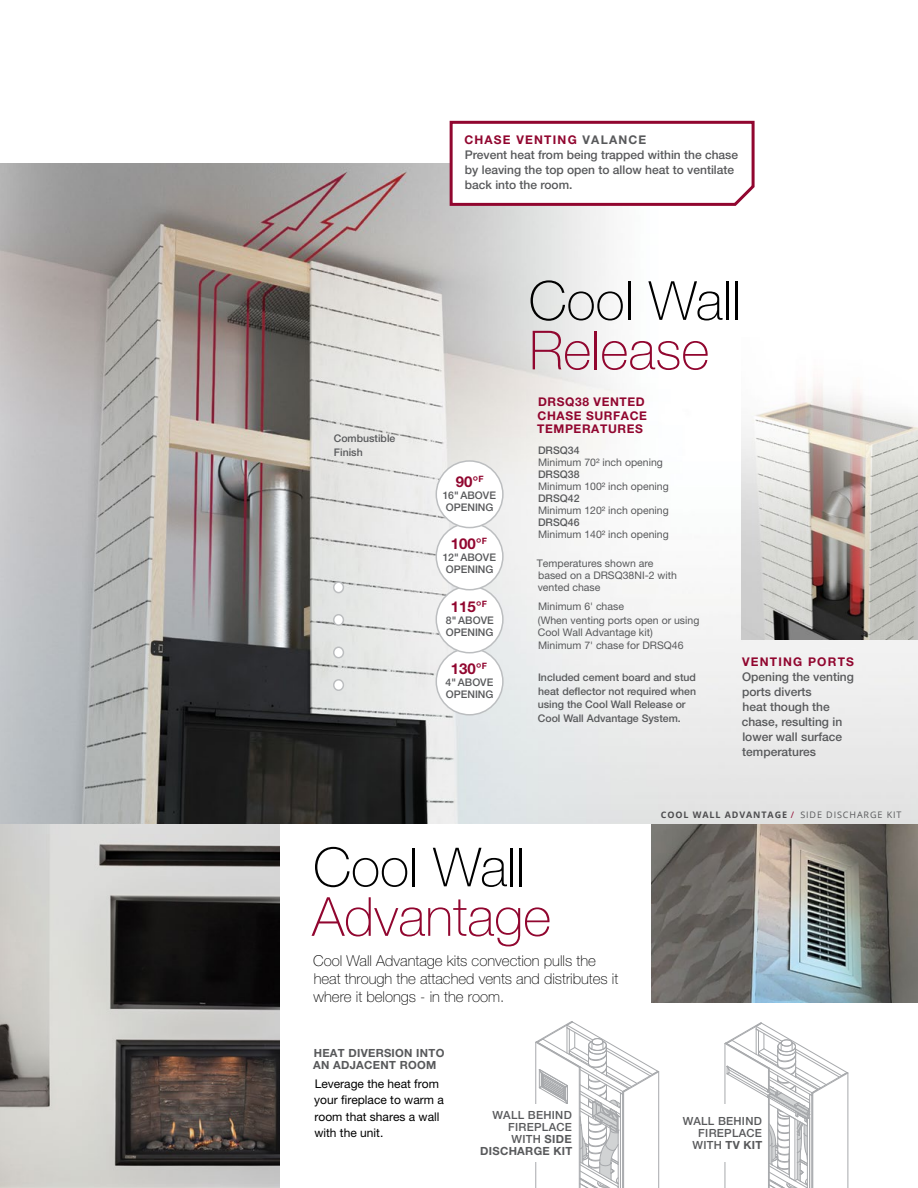
<style>
.page{position:relative;width:918px;height:1188px;background:#fff}
.page>*{position:absolute;margin:0;border:0;box-sizing:border-box;transform-origin:0 0}
.t1{font:100 54px "Helvetica Neue LT Pro";color:#000}
.t2{font:100 54px "Helvetica Neue LT Pro";color:#91062f}
.t3{font:100 15px/18px "Helvetica Neue LT Pro";color:#000}
.t4{font:700 15px "Helvetica Neue LT Pro";color:#91062f}
.t5{font:500 12px/15px "Helvetica Neue LT Pro";color:#58595b}
.t6{font:12px/16.5px "Helvetica Neue LT Pro";color:#000}
.t7{font:700 12px/13.5px "Helvetica Neue LT Pro";letter-spacing:.05em;color:#91062f}
.t8{font:700 12px "Helvetica Neue LT Pro";letter-spacing:.1em;color:#91062f}
.t9{font:500 11.25px/12px "Helvetica Neue LT Pro";letter-spacing:.025em;color:#58595b;text-align:right}
.t10{font:700 11.25px/12px "Helvetica Neue LT Pro";letter-spacing:.025em;color:#58595b}
.t11{font:10.5px/12px "Helvetica Neue LT Pro";color:#58595b}
.t12{font:500 10.5px/12px "Helvetica Neue LT Pro";color:#58595b}
.t13{font:700 9px "Open Sans";letter-spacing:.1em;color:#4d4d4f}
.s1{font-weight:700;color:#91062f}
.s2{font-weight:700}
.s3{font-weight:400;color:#91062f}
.s4{font-weight:400;color:#58595b}
</style>
<div class="page">
<img style="left:0;top:163px;width:918px;height:661px">
<div style="left:334px;top:680px;width:9px;height:10px;background:#fff;border-radius:50%"></div>
<div style="left:333px;top:679px;width:11px;height:12px;border:2px solid #bcbec0;border-radius:50%"></div>
<div style="left:334px;top:582px;width:9px;height:11px;background:#fff;border-radius:50%"></div>
<div style="left:333px;top:581px;width:11px;height:12px;border:2px solid #bcbec0;border-radius:50%"></div>
<div style="left:334px;top:615px;width:9px;height:10px;background:#fff;border-radius:50%"></div>
<div style="left:333px;top:614px;width:11px;height:12px;border:2px solid #bcbec0;border-radius:50%"></div>
<div style="left:334px;top:647px;width:9px;height:11px;background:#fff;border-radius:50%"></div>
<div style="left:333px;top:646px;width:11px;height:12px;border:2px solid #bcbec0;border-radius:50%"></div>
<div style="left:436px;top:648px;width:67px;height:67px;background:#fff;border-radius:50%"></div>
<div style="left:436px;top:647px;width:68px;height:69px;border:2px solid #bcbec0;border-radius:50%"></div>
<div style="left:436px;top:586px;width:67px;height:67px;background:#fff;border-radius:50%"></div>
<div style="left:436px;top:585px;width:68px;height:68px;border:2px solid #bcbec0;border-radius:50%"></div>
<div style="left:436px;top:523px;width:67px;height:67px;background:#fff;border-radius:50%"></div>
<div style="left:436px;top:522px;width:68px;height:68px;border:2px solid #bcbec0;border-radius:50%"></div>
<div style="left:436px;top:461px;width:67px;height:67px;background:#fff;border-radius:50%"></div>
<div style="left:436px;top:460px;width:68px;height:68px;border:2px solid #bcbec0;border-radius:50%"></div>
<svg style="left:448px;top:120px;width:308px;height:87px"></svg>
<img style="left:0;top:824px;width:279px;height:364px">
<img style="left:651px;top:824px;width:267px;height:178px">
<img style="left:741px;top:337px;width:177px;height:303px">
<svg style="left:535px;top:1022px;width:125px;height:166px"></svg>
<svg style="left:724px;top:1022px;width:125px;height:166px"></svg>
<div style="left:472px;top:1105px;width:101px;height:57px;background:#fff"></div>
<div style="left:662px;top:1105px;width:101px;height:57px;background:#fff"></div>
<p class="t5" style="left:464px;top:132px;width:275px"><span class="s1">CHASE VENTING</span> <span class="s2">VALANCE<br></span>Prevent heat from being trapped within the chase by leaving the top open to allow heat to ventilate back into the room.</p>
<p class="t12" style="left:334px;top:432px;width:63px;line-height:13.5px">Combustible<br>Finish</p>
<h2 class="t4" style="left:456px;top:472px;width:29px">90°<sup>F</sup></h2>
<p class="t12" style="left:443px;top:489px;width:55px">16" ABOVE<br>OPENING</p>
<h2 class="t4" style="left:451px;top:534px;width:38px">100°<sup>F</sup></h2>
<p class="t12" style="left:443px;top:551px;width:55px">12" ABOVE<br>OPENING</p>
<h2 class="t4" style="left:451px;top:597px;width:38px">115°<sup>F</sup></h2>
<p class="t12" style="left:446px;top:614px;width:49px">8" ABOVE<br>OPENING</p>
<h2 class="t4" style="left:451px;top:659px;width:38px">130°<sup>F</sup></h2>
<p class="t12" style="left:446px;top:676px;width:49px">4" ABOVE<br>OPENING</p>
<h1 class="t1" style="left:529px;top:270px;width:214px">Cool Wall</h1>
<h1 class="t2" style="left:529px;top:319px;width:182px">Release</h1>
<p class="t7" style="left:537px;top:395px;width:111px">DRSQ38 VENTED<br>CHASE SURFACE<br>TEMPERATURES</p>
<p class="t12" style="left:538px;top:444px;width:43px">DRSQ34</p>
<p class="t11" style="left:538px;top:456px;width:126px">Minimum 70² inch opening</p>
<p class="t12" style="left:538px;top:468px;width:43px">DRSQ38</p>
<p class="t11" style="left:538px;top:480px;width:132px">Minimum 100² inch opening</p>
<p class="t12" style="left:538px;top:492px;width:43px">DRSQ42</p>
<p class="t11" style="left:538px;top:504px;width:132px">Minimum 120² inch opening</p>
<p class="t12" style="left:538px;top:516px;width:43px">DRSQ46</p>
<p class="t11" style="left:538px;top:528px;width:132px">Minimum 140² inch opening</p>
<p class="t11" style="left:537px;top:557px;width:142px">Temperatures shown are based on a DRSQ38NI-2 with vented chase</p>
<p class="t11" style="left:538px;top:600px;width:163px;line-height:13.5px">Minimum 6' chase<br>(When venting ports open or using</p>
<p class="t11" style="left:538px;top:625px;width:147px;line-height:13.5px">Cool Wall Advantage kit)<br>Minimum 7' chase for DRSQ46</p>
<p class="t12" style="left:538px;top:671px;width:160px;line-height:13.5px">Included cement board and stud heat deflector not required when using the Cool Wall Release or<br>Cool Wall Advantage System.</p>
<p class="t8" style="left:742px;top:654px;width:113px">VENTING PORTS</p>
<p class="t5" style="left:742px;top:669px;width:114px">Opening the venting ports diverts<br>heat though the chase, resulting in lower wall surface temperatures</p>
<p class="t13" style="left:661px;top:808px;width:242px">COOL WALL ADVANTAGE <span class="s3">/</span> <span class="s4">SIDE DISCHARGE KIT</span></p>
<h1 class="t1" style="left:313px;top:836px;width:214px">Cool Wall</h1>
<h1 class="t2" style="left:312px;top:886px;width:241px">Advantage</h1>
<h2 class="t3" style="left:313px;top:952px;width:307px">Cool Wall Advantage kits convection pulls the heat through the attached vents and distributes it where it belongs - in the room.</h2>
<p class="t10" style="left:313px;top:1047px;width:133px">HEAT DIVERSION INTO<br>AN ADJACENT ROOM</p>
<p class="t6" style="left:314px;top:1075px;width:131px">Leverage the heat from your fireplace to warm a room that shares a wall with the unit.</p>
<p class="t9" style="left:480px;top:1109px;width:94px">WALL BEHIND<br>FIREPLACE<br>WITH <span class="s2">SIDE<br>DISCHARGE KIT</span></p>
<p class="t9" style="left:683px;top:1115px;width:81px">WALL BEHIND<br>FIREPLACE<br>WITH <span class="s2">TV KIT</span></p>
</div>
